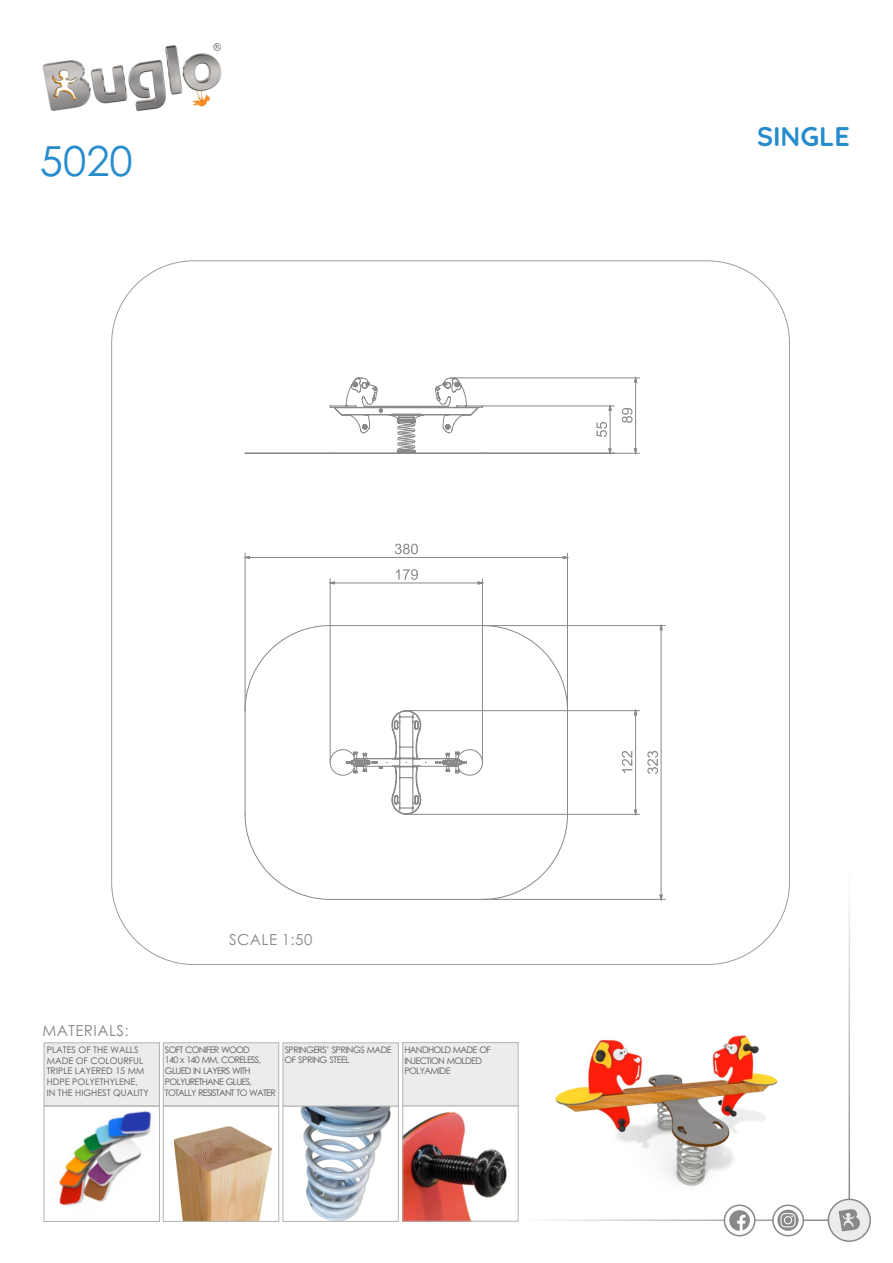
<style>
.page{position:relative;width:893px;height:1263px;background:#fff}
.page>*{position:absolute;margin:0;border:0;box-sizing:border-box;transform-origin:0 0}
.t1{font:41.4px "Century Gothic";color:#278ccc}
.t2{font:700 27px "Quicksand";color:#278ccc}
.t3{font:15.15px "Century Gothic";letter-spacing:.03em;color:#898989}
.t4{font:9px/10.6px "Century Gothic";letter-spacing:-.07em;color:#5b5b5b}
.t5{font:9px/10.6px "Century Gothic";color:#5b5b5b}
</style>
<div class="page">
<img style="left:555px;top:1035px;width:223px;height:151px">
<hr style="left:518px;top:1219px;width:311px;height:2px;background:#898989">
<hr style="left:848px;top:869px;width:2px;height:330px;background:#898989">
<img style="left:42px;top:43px;width:180px;height:68px">
<div style="left:828px;top:1198px;width:43px;height:44px;background:#ebecec;border:2px solid #898989;border-radius:50%"></div>
<svg style="left:839px;top:1209px;width:21px;height:22px"></svg>
<svg style="left:724px;top:1204px;width:31px;height:32px"></svg>
<svg style="left:729px;top:1210px;width:21px;height:21px"></svg>
<svg style="left:772px;top:1204px;width:32px;height:32px"></svg>
<svg style="left:777px;top:1209px;width:22px;height:22px"></svg>
<svg style="left:780px;top:1213px;width:15px;height:14px"></svg>
<img style="left:173px;top:1126px;width:100px;height:94px">
<div style="left:163px;top:1106px;width:116px;height:116px;border:1px solid #b2b3b3"></div>
<img style="left:300px;top:1107px;width:91px;height:113px">
<div style="left:283px;top:1105px;width:116px;height:117px;border:1px solid #b2b3b3"></div>
<hr style="left:406px;top:814px;width:234px;height:1px;background:#898989">
<hr style="left:406px;top:710px;width:234px;height:1px;background:#898989">
<hr style="left:482px;top:406px;width:132px;height:1px;background:#898989">
<hr style="left:567px;top:453px;width:73px;height:1px;background:#898989">
<hr style="left:455px;top:377px;width:185px;height:1px;background:#898989">
<hr style="left:482px;top:625px;width:183px;height:1px;background:#898989">
<hr style="left:482px;top:899px;width:183px;height:1px;background:#898989">
<hr style="left:245px;top:553px;width:1px;height:158px;background:#898989">
<hr style="left:567px;top:553px;width:1px;height:158px;background:#898989">
<hr style="left:330px;top:579px;width:1px;height:183px;background:#898989">
<hr style="left:482px;top:579px;width:1px;height:183px;background:#898989">
<svg style="left:596px;top:377px;width:67px;height:523px"></svg>
<svg style="left:244px;top:544px;width:323px;height:41px"></svg>
<svg style="left:245px;top:378px;width:323px;height:76px"></svg>
<svg style="left:245px;top:625px;width:323px;height:275px"></svg>
<img style="left:59px;top:1111px;width:93px;height:95px">
<div style="left:44px;top:1105px;width:116px;height:117px;border:1px solid #b2b3b3"></div>
<img style="left:404px;top:1112px;width:103px;height:107px">
<div style="left:402px;top:1105px;width:117px;height:116px;border:1px solid #b2b3b3"></div>
<svg style="left:43px;top:1042px;width:476px;height:65px;background:#e9eaea"></svg>
<h1 class="t1" style="left:40px;top:145px;width:94px">5020</h1>
<h2 class="t2" style="left:757px;top:119px;width:94px">SINGLE</h2>
<h3 class="t3" style="left:229px;top:934px;width:85px">SCALE 1:50</h3>
<h3 class="t3" style="left:42px;top:1024px;width:88px">MATERIALS:</h3>
<p class="t5" style="left:47px;top:1045px;width:104px">PLATES OF THE WALLS<br>MADE OF COLOURFUL<br>TRIPLE LAYERED 15 MM<br>HDPE POLYETHYLENE,<br>IN THE HIGHEST QUALITY</p>
<p class="t4" style="left:165px;top:1045px;width:112px">SOFT CONIFER WOOD<br>140 x 140 MM, CORELESS,<br>GLUED IN LAYERS WITH<br>POLYURETHANE GLUES,<br>TOTALLY RESISTANT TO WATER</p>
<p class="t4" style="left:285px;top:1045px;width:109px">SPRINGERS’ SPRINGS MADE<br>OF SPRING STEEL</p>
<p class="t4" style="left:404px;top:1045px;width:88px">HANDHOLD MADE OF<br>INJECTION MOLDED<br>POLYAMIDE</p>
</div>
